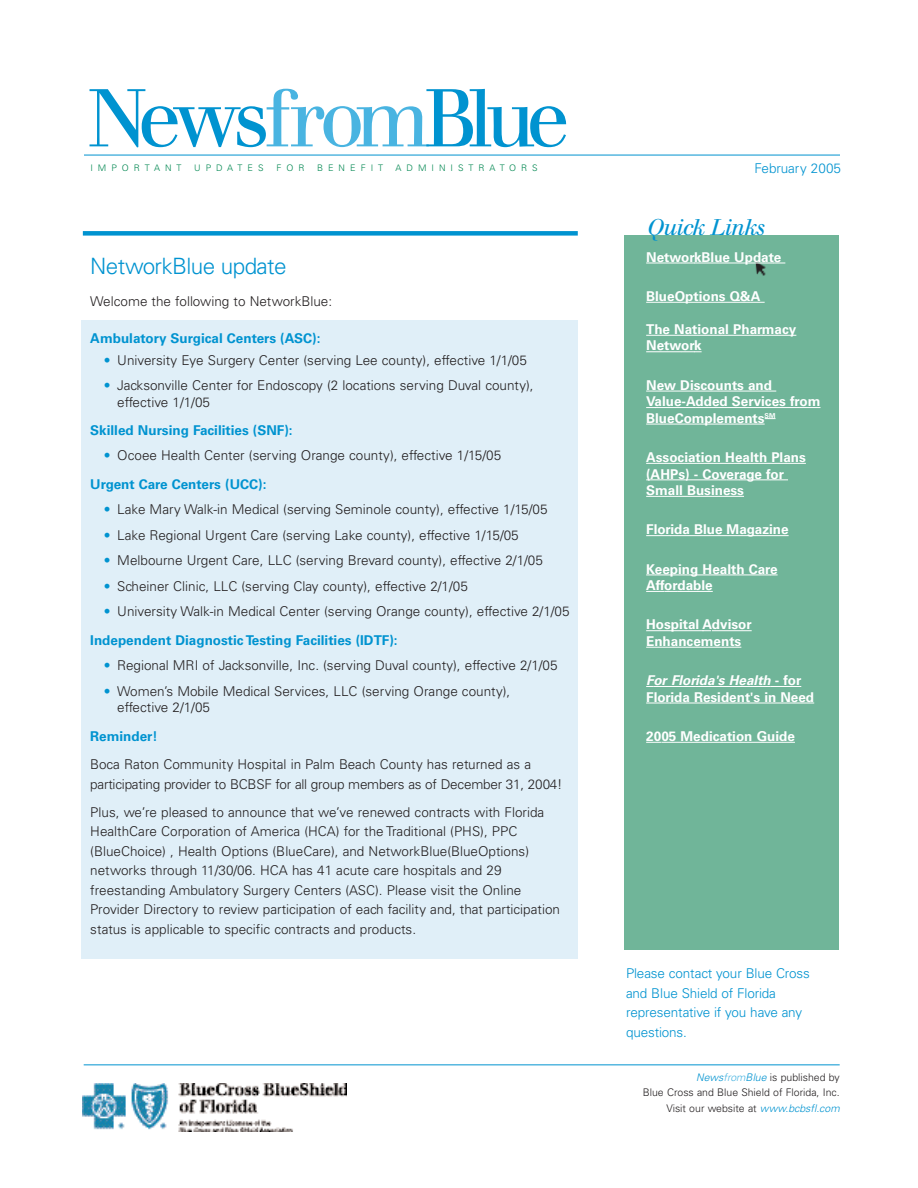
<style>
.page{position:relative;width:918px;height:1188px;background:#fff}
.page>*{position:absolute;margin:0;border:0;box-sizing:border-box;transform-origin:0 0}
.t1{font:81px "Walbaum";letter-spacing:-.09em;color:#0093d0}
.t2{font:300 22.5px "Univers";letter-spacing:-.03em;color:#0093d0}
.t3{font:italic 22.5px "Walbaum";letter-spacing:-.025em;color:#0093d0}
.t4{font:300 13.5px/19.5px "Univers";color:#231f20}
.t5{font:700 13.5px/16.5px "Univers";color:#fff}
.t6{font:300 13.5px/19.5px "Univers";letter-spacing:-.01em;color:#0093d0}
.t7{font:700 13.5px "Univers";color:#0093d0}
.t8{font:300 10.5px/15px "Univers";color:#231f20;text-align:right}
.t9{font:300 9px "Univers";letter-spacing:.555em;color:#008751}
.s1{color:#49b4e1}
.s2{color:#0093d0}
.s3{font-weight:700;color:#0093d0}
.s4{font-style:italic}
.s5{font-style:italic;color:#0093d0}
.s6{font-style:italic;color:#49b4e1}
</style>
<div class="page">
<div style="left:81px;top:320px;width:497px;height:638px;background:#e0eff8"></div>
<div style="left:625px;top:235px;width:214px;height:715px;background:#70b599"></div>
<hr style="left:84px;top:155px;width:756px;height:1px;background:#0093d0">
<hr style="left:84px;top:1064px;width:756px;height:1px;background:#0093d0">
<img style="left:82px;top:1084px;width:264px;height:48px">
<img style="left:753px;top:261px;width:14px;height:15px">
<div style="left:83px;top:231px;width:495px;height:5px;background:#0093d0"></div>
<hr style="left:646px;top:263px;width:35px;height:1px;background:#fff">
<svg style="left:681px;top:263px;width:13px;height:1px"></svg>
<hr style="left:694px;top:263px;width:80px;height:1px;background:#fff">
<hr style="left:646px;top:302px;width:119px;height:1px;background:#fff">
<hr style="left:646px;top:335px;width:116px;height:1px;background:#fff">
<hr style="left:762px;top:335px;width:34px;height:1px;background:#fff">
<hr style="left:646px;top:351px;width:35px;height:1px;background:#fff">
<svg style="left:681px;top:351px;width:21px;height:1px"></svg>
<hr style="left:646px;top:391px;width:130px;height:1px;background:#fff">
<hr style="left:655px;top:407px;width:41px;height:1px;background:#fff">
<hr style="left:696px;top:407px;width:104px;height:1px;background:#fff">
<svg style="left:800px;top:407px;width:21px;height:1px"></svg>
<hr style="left:646px;top:424px;width:119px;height:1px;background:#fff">
<hr style="left:646px;top:463px;width:160px;height:1px;background:#fff">
<hr style="left:646px;top:480px;width:74px;height:1px;background:#fff">
<svg style="left:719px;top:480px;width:69px;height:1px"></svg>
<hr style="left:646px;top:496px;width:98px;height:1px;background:#fff">
<svg style="left:646px;top:535px;width:24px;height:1px"></svg>
<hr style="left:670px;top:535px;width:85px;height:1px;background:#fff">
<hr style="left:755px;top:535px;width:34px;height:1px;background:#fff">
<hr style="left:655px;top:575px;width:115px;height:1px;background:#fff">
<svg style="left:646px;top:591px;width:32px;height:1px"></svg>
<hr style="left:678px;top:591px;width:35px;height:1px;background:#fff">
<hr style="left:646px;top:630px;width:58px;height:1px;background:#fff">
<hr style="left:712px;top:630px;width:40px;height:1px;background:#fff">
<hr style="left:646px;top:647px;width:95px;height:1px;background:#fff">
<hr style="left:653px;top:686px;width:43px;height:1px;background:#fff">
<hr style="left:695px;top:686px;width:76px;height:1px;background:#fff">
<svg style="left:771px;top:686px;width:30px;height:1px"></svg>
<svg style="left:646px;top:703px;width:24px;height:1px"></svg>
<hr style="left:670px;top:703px;width:144px;height:1px;background:#fff">
<svg style="left:646px;top:742px;width:15px;height:1px"></svg>
<hr style="left:661px;top:742px;width:134px;height:1px;background:#fff">
<h1 class="t1" style="left:87px;top:89px;width:482px">News<span class="s1">from</span>Blue</h1>
<p class="t9" style="left:90px;top:165px;width:93px">IMPORTANT</p>
<p class="t9" style="left:194px;top:165px;width:71px">UPDATES</p>
<p class="t9" style="left:276px;top:165px;width:30px">FOR</p>
<p class="t9" style="left:317px;top:165px;width:67px">BENEFIT</p>
<p class="t9" style="left:396px;top:165px;width:144px">ADMINISTRATORS</p>
<p class="t6" style="left:755px;top:160px;width:88px">February 2005</p>
<h2 class="t2" style="left:90px;top:258px;width:198px">NetworkBlue update</h2>
<p class="t4" style="left:90px;top:292px;width:243px">Welcome the following to NetworkBlue:</p>
<p class="t7" style="left:90px;top:333px;width:232px">Ambulatory Surgical Centers (ASC):</p>
<p class="t4" style="left:104px;top:351px;width:425px"><span class="s2">•</span> University Eye Surgery Center (serving Lee county), effective 1/1/05</p>
<p class="t4" style="left:117px;top:378px;width:418px;line-height:16.5px;text-indent:-14px"><span class="s2">•</span> Jacksonville Center for Endoscopy (2 locations serving Duval county), effective 1/1/05</p>
<p class="t7" style="left:90px;top:425px;width:204px">Skilled Nursing Facilities (SNF):</p>
<p class="t4" style="left:90px;top:443px;width:412px;line-height:28.5px;text-indent:13px"><span class="s2">•</span> Ocoee Health Center (serving Orange county), effective 1/15/05<br><span class="s3">Urgent Care Centers (UCC):</span></p>
<p class="t4" style="left:104px;top:501px;width:445px"><span class="s2">•</span> Lake Mary Walk-in Medical (serving Seminole county), effective 1/15/05</p>
<p class="t4" style="left:104px;top:527px;width:416px"><span class="s2">•</span> Lake Regional Urgent Care (serving Lake county), effective 1/15/05</p>
<p class="t4" style="left:104px;top:552px;width:441px"><span class="s2">•</span> Melbourne Urgent Care, LLC (serving Brevard county), effective 2/1/05</p>
<p class="t4" style="left:104px;top:577px;width:366px"><span class="s2">•</span> Scheiner Clinic, LLC (serving Clay county), effective 2/1/05</p>
<p class="t4" style="left:90px;top:598px;width:481px;line-height:28.5px;text-indent:13px"><span class="s2">•</span> University Walk-in Medical Center (serving Orange county), effective 2/1/05<br><span class="s3">Independent Diagnostic Testing Facilities (IDTF):</span></p>
<p class="t4" style="left:104px;top:657px;width:455px"><span class="s2">•</span> Regional MRI of Jacksonville, Inc. (serving Duval county), effective 2/1/05</p>
<p class="t4" style="left:117px;top:684px;width:394px;line-height:16.5px;text-indent:-13px"><span class="s2">•</span> Women’s Mobile Medical Services, LLC (serving Orange county), effective 2/1/05</p>
<p class="t7" style="left:90px;top:731px;width:69px">Reminder!</p>
<p class="t4" style="left:90px;top:756px;width:474px">Boca Raton Community Hospital in Palm Beach County has returned as a participating provider to BCBSF for all group members as of December 31, 2004!</p>
<p class="t4" style="left:90px;top:804px;width:471px">Plus, we’re pleased to announce that we’ve renewed contracts with Florida HealthCare Corporation of America (HCA) for the Traditional (PHS), PPC (BlueChoice) , Health Options (BlueCare), and NetworkBlue(BlueOptions) networks through 11/30/06. HCA has 41 acute care hospitals and 29 freestanding Ambulatory Surgery Centers (ASC). Please visit the Online Provider Directory to review participation of each facility and, that participation status is applicable to specific contracts and products.</p>
<h2 class="t3" style="left:646px;top:219px;width:119px">Quick Links</h2>
<p class="t5" style="left:646px;top:250px;width:137px">NetworkBlue Update</p>
<p class="t5" style="left:646px;top:289px;width:116px">BlueOptions Q&amp;A</p>
<p class="t5" style="left:646px;top:322px;width:152px">The National Pharmacy<br>Network</p>
<p class="t5" style="left:646px;top:378px;width:176px">New Discounts and<br>Value-Added Services from<br>BlueComplements<sup>SM</sup></p>
<p class="t5" style="left:646px;top:450px;width:161px">Association Health Plans (AHPs) - Coverage for<br>Small Business</p>
<p class="t5" style="left:646px;top:522px;width:144px">Florida Blue Magazine</p>
<p class="t5" style="left:646px;top:562px;width:133px">Keeping Health Care<br>Affordable</p>
<p class="t5" style="left:646px;top:618px;width:107px">Hospital Advisor<br>Enhancements</p>
<p class="t5" style="left:646px;top:673px;width:170px"><span class="s4">For Florida's Health</span> - for<br>Florida Resident's in Need</p>
<p class="t5" style="left:646px;top:729px;width:150px">2005 Medication Guide</p>
<p class="t6" style="left:626px;top:965px;width:185px">Please contact your Blue Cross and Blue Shield of Florida representative if you have any questions.</p>
<p class="t8" style="left:643px;top:1070px;width:198px"><span class="s5">News</span><span class="s6">from</span><span class="s5">Blue</span> is published by<br>Blue Cross and Blue Shield of Florida, Inc.</p>
<p class="t8" style="left:667px;top:1101px;width:175px">Visit our website at <span class="s5">www.bcbsfl.com</span></p>
</div>
